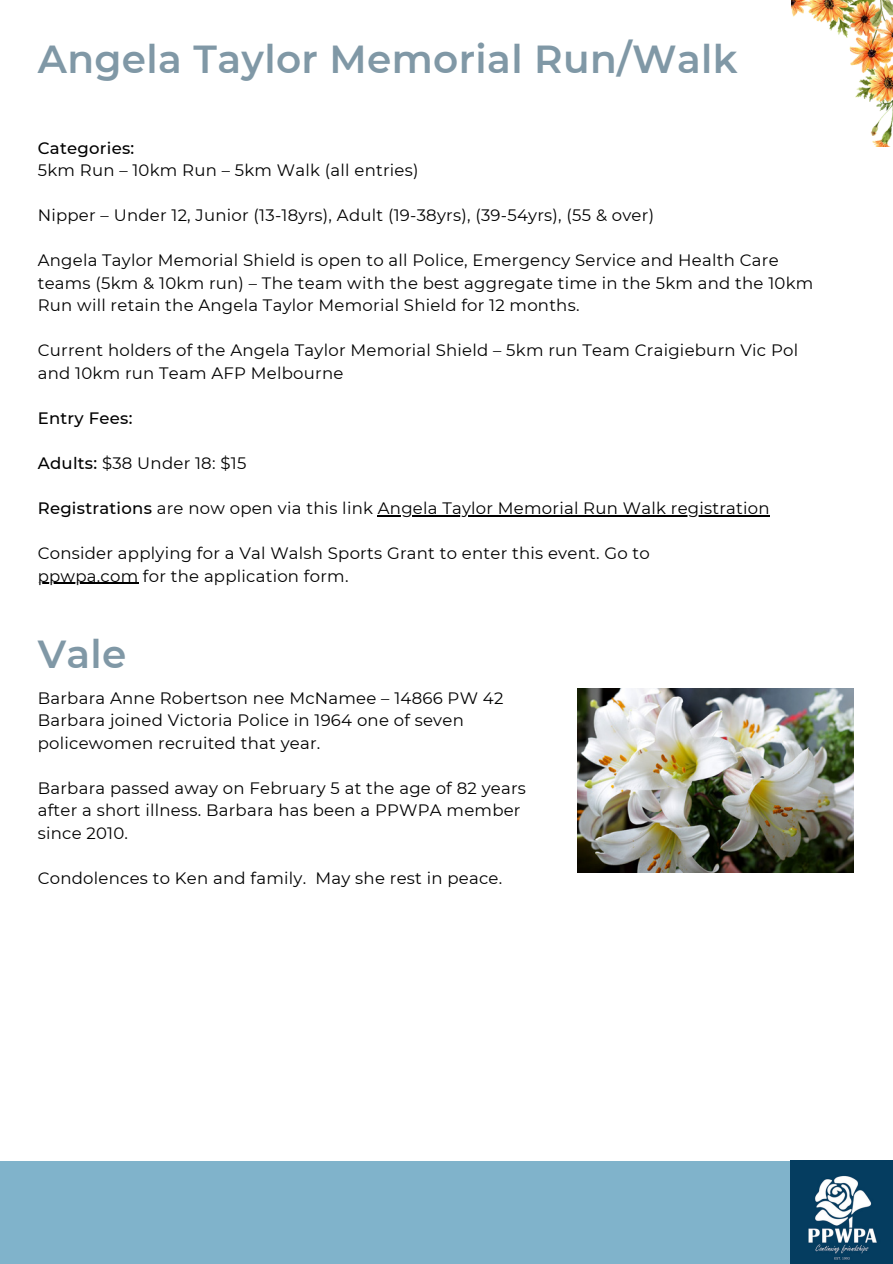
<style>
.page{position:relative;width:893px;height:1264px;background:#fff}
.page>*{position:absolute;margin:0;border:0;box-sizing:border-box;transform-origin:0 0}
.t1{font:600 39px "Montserrat";letter-spacing:.01em;color:#8098a6}
.t2{font:16.5px/22.5px "Montserrat";letter-spacing:.015em;color:#000}
.t3{font:500 16.5px "Montserrat";letter-spacing:.015em;color:#000}
.s1{font-weight:500}
</style>
<div class="page">
<div style="left:0;top:1160px;width:892px;height:103px;background:#80b3cb"></div>
<img style="left:790px;top:1160px;width:102px;height:103px">
<img style="left:791px;top:0;width:101px;height:146px">
<img style="left:577px;top:688px;width:276px;height:184px">
<hr style="left:378px;top:515px;width:391px;height:1px;background:#000">
<hr style="left:38px;top:582px;width:100px;height:2px;background:#000">
<h1 class="t1" style="left:38px;top:36px;width:701px">Angela Taylor Memorial Run/Walk</h1>
<p class="t3" style="left:38px;top:138px;width:98px">Categories:</p>
<p class="t2" style="left:38px;top:159px;width:382px">5km Run – 10km Run – 5km Walk (all entries)</p>
<p class="t2" style="left:38px;top:204px;width:618px">Nipper – Under 12, Junior (13-18yrs), Adult (19-38yrs), (39-54yrs), (55 &amp; over)</p>
<p class="t2" style="left:38px;top:249px;width:777px">Angela Taylor Memorial Shield is open to all Police, Emergency Service and Health Care teams (5km &amp; 10km run) – The team with the best aggregate time in the 5km and the 10km<br>Run will retain the Angela Taylor Memorial Shield for 12 months.</p>
<p class="t2" style="left:38px;top:339px;width:761px">Current holders of the Angela Taylor Memorial Shield – 5km run Team Craigieburn Vic Pol and 10km run Team AFP Melbourne</p>
<p class="t3" style="left:38px;top:408px;width:96px">Entry Fees:</p>
<p class="t2" style="left:38px;top:452px;width:210px"><span class="s1">Adults:</span> $38 Under 18: $15</p>
<p class="t2" style="left:38px;top:497px;width:733px"><span class="s1">Registrations</span> are now open via this link Angela Taylor Memorial Run Walk registration</p>
<p class="t2" style="left:38px;top:542px;width:613px">Consider applying for a Val Walsh Sports Grant to enter this event. Go to ppwpa.com for the application form.</p>
<h1 class="t1" style="left:38px;top:630px;width:90px">Vale</h1>
<p class="t2" style="left:38px;top:686px;width:467px">Barbara Anne Robertson nee McNamee – 14866 PW 42<br>Barbara joined Victoria Police in 1964 one of seven policewomen recruited that year.</p>
<p class="t2" style="left:38px;top:776px;width:489px">Barbara passed away on February 5 at the age of 82 years after a short illness. Barbara has been a PPWPA member since 2010.</p>
<p class="t2" style="left:38px;top:866px;width:466px">Condolences to Ken and family. May she rest in peace.</p>
</div>
